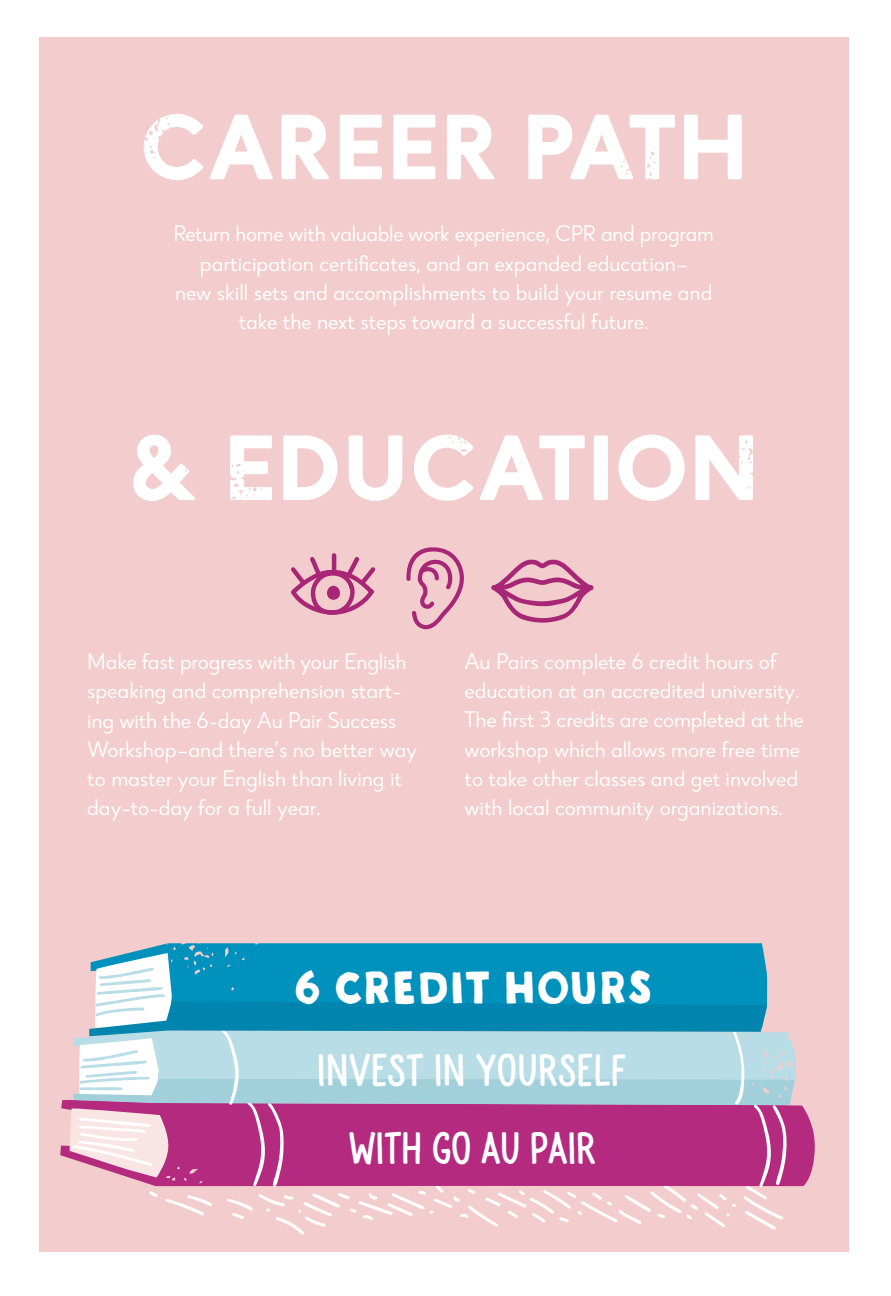
<style>
.page{position:relative;width:891px;height:1296px;background:#fff}
.page>*{position:absolute;margin:0;border:0;box-sizing:border-box;transform-origin:0 0}
.t1{font:900 92.25px "Narin";letter-spacing:-.005em;color:#fff}
.t2{font:condensed 47.25px "SD Sans";letter-spacing:.01em;color:#fff}
.t3{font:47.25px "SD Sans Fill One";letter-spacing:-.01em;color:#fff;scale:.96 1}
.t4{font:22.5px/29.2px "Narin";letter-spacing:-.005em;color:#fff}
</style>
<div class="page">
<div style="left:39px;top:37px;width:810px;height:1215px;background:#f3cdcd"></div>
<svg style="left:60px;top:1100px;width:755px;height:86px;fill:#b42a7f"></svg>
<svg style="left:70px;top:943px;width:725px;height:292px"></svg>
<svg style="left:291px;top:553px;width:85px;height:62px"></svg>
<svg style="left:406px;top:547px;width:58px;height:82px"></svg>
<svg style="left:491px;top:559px;width:103px;height:64px"></svg>
<h1 class="t1" style="left:140px;top:81px;width:611px">CAREER PATH</h1>
<p class="t4" style="left:173px;top:218px;width:542px;text-align:center">Return home with valuable work experience, CPR and program participation certificates, and an expanded education–<br>new skill sets and accomplishments to build your resume and take the next steps toward a successful future.</p>
<h1 class="t1" style="left:128px;top:402px;width:634px">&amp; EDUCATION</h1>
<p class="t4" style="left:87px;top:646px;width:331px">Make fast progress with your English speaking and comprehension start&shy;ing with the 6-day Au Pair Success Workshop–and there’s no better way to master your English than living it day-to-day for a full year.</p>
<p class="t4" style="left:465px;top:646px;width:341px">Au Pairs complete 6 credit hours of education at an accredited university.<br>The first 3 credits are completed at the workshop which allows more free time to take other classes and get involved with local community organizations.</p>
<h2 class="t3" style="left:293px;top:957px;width:376px">6 CREDIT HOURS</h2>
<h2 class="t2" style="left:317px;top:1041px;width:311px">INVEST IN YOURSELF</h2>
<h2 class="t2" style="left:349px;top:1120px;width:248px">WITH GO AU PAIR</h2>
</div>
